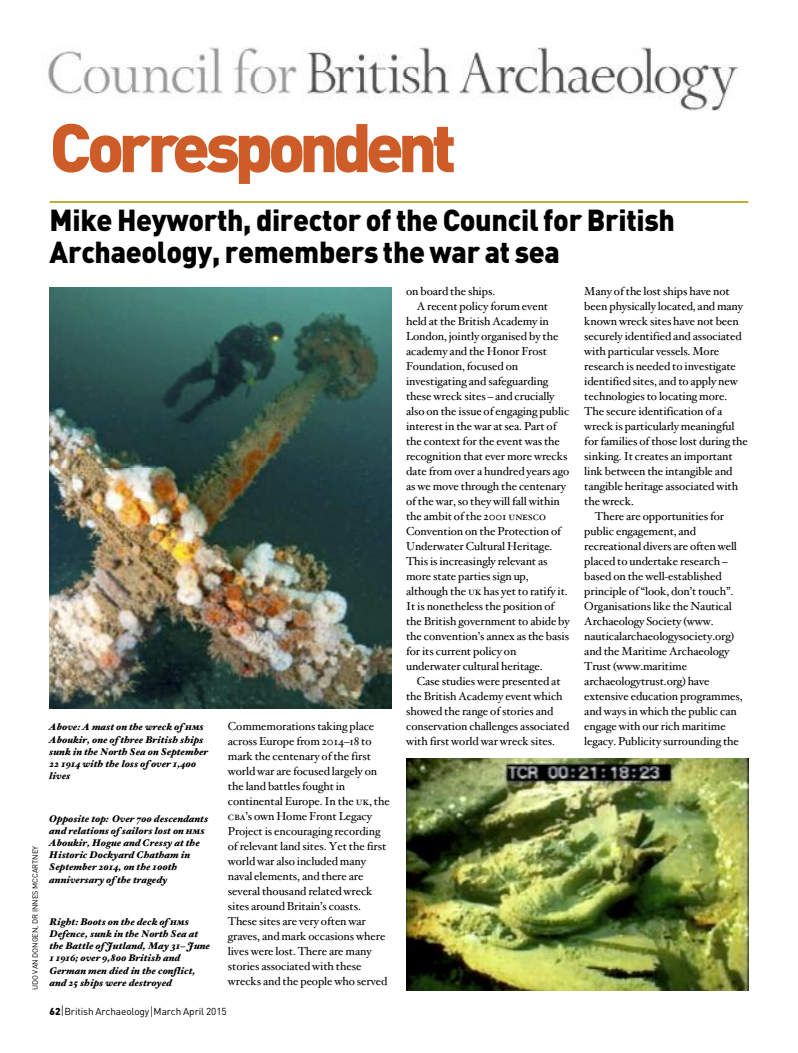
<style>
.page{position:relative;width:798px;height:1053px;background:#fff}
.page>*{position:absolute;margin:0;border:0;box-sizing:border-box;transform-origin:0 0}
.t1{font:900 67.5px "DIN";letter-spacing:-.08em;color:#ce5c28}
.t2{font:900 30px/31.2px "DIN";letter-spacing:-.01em;color:#000;scale:.96 1}
.t3{font:11.5px/15px "Hoefler Text";letter-spacing:-.01em;color:#000}
.t4{font:10px "DIN";letter-spacing:-.01em;color:#000}
.t5{font:italic 900 9.75px/12.2px "Hoefler Text";color:#000}
.t6{font:7.5px "DIN";color:#000}
.s1{font-family:"Hoefler Text Black Italic SC";font-weight:400;font-style:normal}
.s2{font-family:"Hoefler Text Roman Small Caps"}
.s3{font-weight:900}
.s4{font-weight:300;font-size:12.5px}
</style>
<div class="page">
<img style="left:48px;top:47px;width:691px;height:64px">
<hr style="left:50px;top:201px;width:698px;height:2px;background:#bca824">
<img style="left:406px;top:758px;width:342px;height:232px">
<img style="left:50px;top:287px;width:342px;height:421px">
<p class="t6" style="left:31px;top:990px;width:146px;rotate:-90deg">UDO VAN DONGEN, DR INNES MCCARTNEY</p>
<h1 class="t1" style="left:50px;top:109px;width:408px">Correspondent</h1>
<h2 class="t2" style="left:50px;top:205px;width:652px">Mike Heyworth, director of the Council for British<br>Archaeology, remembers the war at sea</h2>
<p class="t5" style="left:50px;top:720px;width:160px">Above: A mast on the wreck of<span class="s1">hms<br></span>Aboukir, one ofthree British ships sunk in the North Sea on September<br>22 1914 with the loss ofover 1,400 lives</p>
<p class="t5" style="left:50px;top:812px;width:160px">Opposite top: Over 700 descendants and relations ofsailors lost on <span class="s1">hms<br></span>Aboukir, Hogue and Cressy at the<br>Historic Dockyard Chatham in<br>September 2014, on the 100th anniversary ofthe tragedy</p>
<p class="t5" style="left:50px;top:915px;width:162px">Right: Boots on the deck of<span class="s1">hms<br></span>Defence, sunk in the North Sea at the Battle ofJutland, May 31– June<br>1 1916; over 9,800 British and<br>German men died in the conflict, and 25 ships were destroyed</p>
<p class="t3" style="left:228px;top:718px;width:163px">Commemorations taking place across Europe from 2014–18 to mark the centenary of the first world war are focused largely on the land battles fought in continental Europe. In the <span class="s2">uk</span>, the <span class="s2">cba</span>’s own Home Front Legacy<br>Project is encouraging recording of relevant land sites. Yet the first world war also included many naval elements, and there are several thousand related wreck sites around Britain’s coasts.<br>These sites are very often war graves, and mark occasions where lives were lost. There are many stories associated with these wrecks and the people who served</p>
<p class="t4" style="left:50px;top:1005px;width:178px"><span class="s3">62</span><span class="s4">|</span>British Archaeology<span class="s4">|</span>March April 2015</p>
<p class="t3" style="left:406px;top:283px;width:90px">on board the ships.</p>
<p class="t3" style="left:416px;top:298px;width:133px">A recent policy forum event</p>
<p class="t3" style="left:406px;top:313px;width:144px">held at the British Academy in</p>
<p class="t3" style="left:406px;top:328px;width:154px">London, jointly organised by the</p>
<p class="t3" style="left:406px;top:343px;width:142px">academy and the Honor Frost</p>
<p class="t3" style="left:406px;top:358px;width:113px">Foundation, focused on</p>
<p class="t3" style="left:406px;top:373px;width:144px">investigating and safeguarding</p>
<p class="t3" style="left:406px;top:388px;width:150px">these wreck sites – and crucially</p>
<p class="t3" style="left:406px;top:403px;width:165px">also on the issue of engaging public</p>
<p class="t3" style="left:406px;top:418px;width:152px">interest in the war at sea. Part of</p>
<p class="t3" style="left:406px;top:433px;width:155px">the context for the event was the</p>
<p class="t3" style="left:406px;top:448px;width:163px">recognition that ever more wrecks</p>
<p class="t3" style="left:406px;top:463px;width:165px">date from over a hundred years ago</p>
<p class="t3" style="left:406px;top:478px;width:161px">as we move through the centenary</p>
<p class="t3" style="left:406px;top:493px;width:155px">of the war, so they will fall within</p>
<p class="t3" style="left:406px;top:508px;width:141px">the ambit of the 2001 <span class="s2">unesco</span></p>
<p class="t3" style="left:406px;top:523px;width:156px">Convention on the Protection of</p>
<p class="t3" style="left:406px;top:538px;width:148px">Underwater Cultural Heritage.</p>
<p class="t3" style="left:406px;top:553px;width:143px">This is increasingly relevant as</p>
<p class="t3" style="left:406px;top:568px;width:124px">more state parties sign up,</p>
<p class="t3" style="left:406px;top:583px;width:163px">although the <span class="s2">uk</span> has yet to ratify it.</p>
<p class="t3" style="left:406px;top:598px;width:150px">It is nonetheless the position of</p>
<p class="t3" style="left:406px;top:613px;width:165px">the British government to abide by</p>
<p class="t3" style="left:406px;top:628px;width:164px">the convention’s annex as the basis</p>
<p class="t3" style="left:406px;top:643px;width:112px">for its current policy on</p>
<p class="t3" style="left:406px;top:658px;width:138px">underwater cultural heritage.</p>
<p class="t3" style="left:416px;top:673px;width:145px">Case studies were presented at</p>
<p class="t3" style="left:406px;top:688px;width:158px">the British Academy event which</p>
<p class="t3" style="left:406px;top:703px;width:149px">showed the range of stories and</p>
<p class="t3" style="left:406px;top:718px;width:165px">conservation challenges associated</p>
<p class="t3" style="left:406px;top:733px;width:150px">with first world war wreck sites.</p>
<p class="t3" style="left:584px;top:283px;width:147px">Many of the lost ships have not</p>
<p class="t3" style="left:584px;top:298px;width:160px">been physically located, and many</p>
<p class="t3" style="left:584px;top:313px;width:156px">known wreck sites have not been</p>
<p class="t3" style="left:584px;top:328px;width:159px">securely identified and associated</p>
<p class="t3" style="left:584px;top:343px;width:136px">with particular vessels. More</p>
<p class="t3" style="left:584px;top:358px;width:153px">research is needed to investigate</p>
<p class="t3" style="left:584px;top:373px;width:155px">identified sites, and to apply new</p>
<p class="t3" style="left:584px;top:388px;width:144px">technologies to locating more.</p>
<p class="t3" style="left:584px;top:403px;width:140px">The secure identification of a</p>
<p class="t3" style="left:584px;top:418px;width:152px">wreck is particularly meaningful</p>
<p class="t3" style="left:584px;top:433px;width:165px">for families of those lost during the</p>
<p class="t3" style="left:584px;top:448px;width:150px">sinking. It creates an important</p>
<p class="t3" style="left:584px;top:463px;width:150px">link between the intangible and</p>
<p class="t3" style="left:584px;top:478px;width:155px">tangible heritage associated with</p>
<p class="t3" style="left:584px;top:493px;width:51px">the wreck.</p>
<p class="t3" style="left:594px;top:508px;width:131px">There are opportunities for</p>
<p class="t3" style="left:584px;top:523px;width:113px">public engagement, and</p>
<p class="t3" style="left:584px;top:538px;width:154px">recreational divers are often well</p>
<p class="t3" style="left:584px;top:553px;width:145px">placed to undertake research –</p>
<p class="t3" style="left:584px;top:568px;width:139px">based on the well-established</p>
<p class="t3" style="left:584px;top:583px;width:150px">principle of “look, don’t touch”.</p>
<p class="t3" style="left:584px;top:598px;width:149px">Organisations like the Nautical</p>
<p class="t3" style="left:584px;top:613px;width:131px">Archaeology Society (www.</p>
<p class="t3" style="left:584px;top:628px;width:151px">nauticalarchaeologysociety.org)</p>
<p class="t3" style="left:584px;top:643px;width:147px">and the Maritime Archaeology</p>
<p class="t3" style="left:584px;top:658px;width:104px">Trust (www.maritime</p>
<p class="t3" style="left:584px;top:673px;width:127px">archaeologytrust.org) have</p>
<p class="t3" style="left:584px;top:688px;width:160px">extensive education programmes,</p>
<p class="t3" style="left:584px;top:703px;width:154px">and ways in which the public can</p>
<p class="t3" style="left:584px;top:718px;width:143px">engage with our rich maritime</p>
<p class="t3" style="left:584px;top:733px;width:156px">legacy. Publicity surrounding the</p>
</div>
